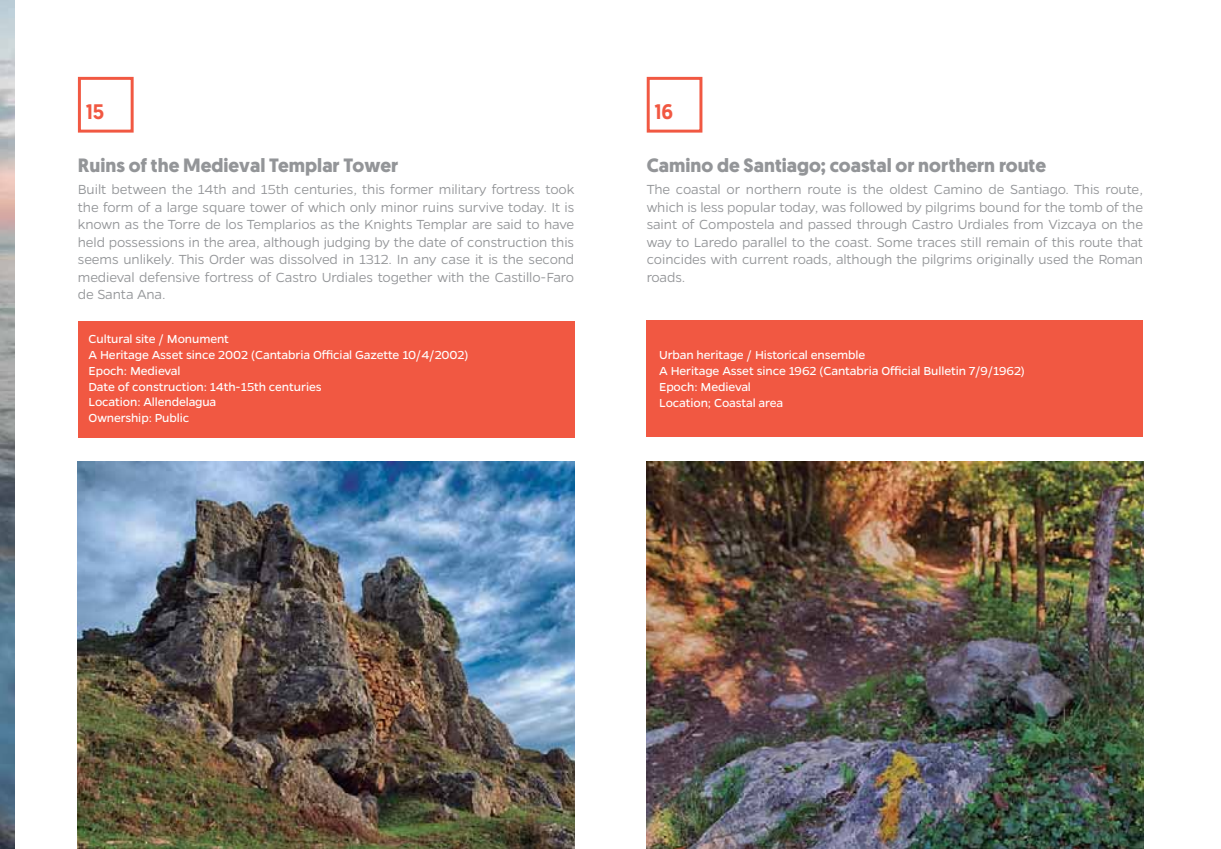
<style>
.page{position:relative;width:1221px;height:849px;background:#fff}
.page>*{position:absolute;margin:0;border:0;box-sizing:border-box;transform-origin:0 0}
.t1{font:500 21px "Geomanist";color:#f15842}
.t2{font:700 19.25px "Geomanist";color:#939598}
.t3{font:300 14.88px/17.5px "Gentona";letter-spacing:-.01em;color:#939598;text-align:justify}
.t4{font:13.12px/15.8px "Gentona";letter-spacing:-.01em;color:#fff}
</style>
<div class="page">
<div style="left:646px;top:320px;width:496px;height:116px;background:#f15842"></div>
<img style="left:0;top:0;width:15px;height:848px">
<img style="left:646px;top:461px;width:496px;height:387px">
<img style="left:78px;top:461px;width:496px;height:387px">
<div style="left:78px;top:321px;width:496px;height:116px;background:#f15842"></div>
<svg style="left:77px;top:76px;width:626px;height:57px"></svg>
<h1 class="t1" style="left:86px;top:99px;width:20px">15</h1>
<h1 class="t1" style="left:654px;top:99px;width:20px">16</h1>
<p class="t2" style="left:78px;top:158px;width:322px">Ruins of the Medieval Templar Tower</p>
<p class="t3" style="left:78px;top:182px;width:498px">Built between the 14th and 15th centuries, this former military fortress took the form of a large square tower of which only minor ruins survive today. It is known as the Torre de los Templarios as the Knights Templar are said to have held possessions in the area, although judging by the date of construction this seems unlikely. This Order was dissolved in 1312. In any case it is the second medieval defensive fortress of Castro Urdiales together with the Castillo-Faro de Santa Ana.</p>
<p class="t4" style="left:89px;top:331px;width:381px">Cultural site / Monument<br>A Heritage Asset since 2002 (Cantabria Official Gazette 10/4/2002)<br>Epoch: Medieval<br>Date of construction: 14th-15th centuries<br>Location: Allendelagua<br>Ownership: Public</p>
<p class="t2" style="left:646px;top:158px;width:401px">Camino de Santiago; coastal or northern route</p>
<p class="t3" style="left:646px;top:182px;width:498px">The coastal or northern route is the oldest Camino de Santiago. This route, which is less popular today, was followed by pilgrims bound for the tomb of the saint of Compostela and passed through Castro Urdiales from Vizcaya on the way to Laredo parallel to the coast. Some traces still remain of this route that coincides with current roads, although the pilgrims originally used the Roman roads.</p>
<p class="t4" style="left:659px;top:347px;width:367px">Urban heritage / Historical ensemble<br>A Heritage Asset since 1962 (Cantabria Official Bulletin 7/9/1962)<br>Epoch: Medieval<br>Location; Coastal area</p>
</div>
